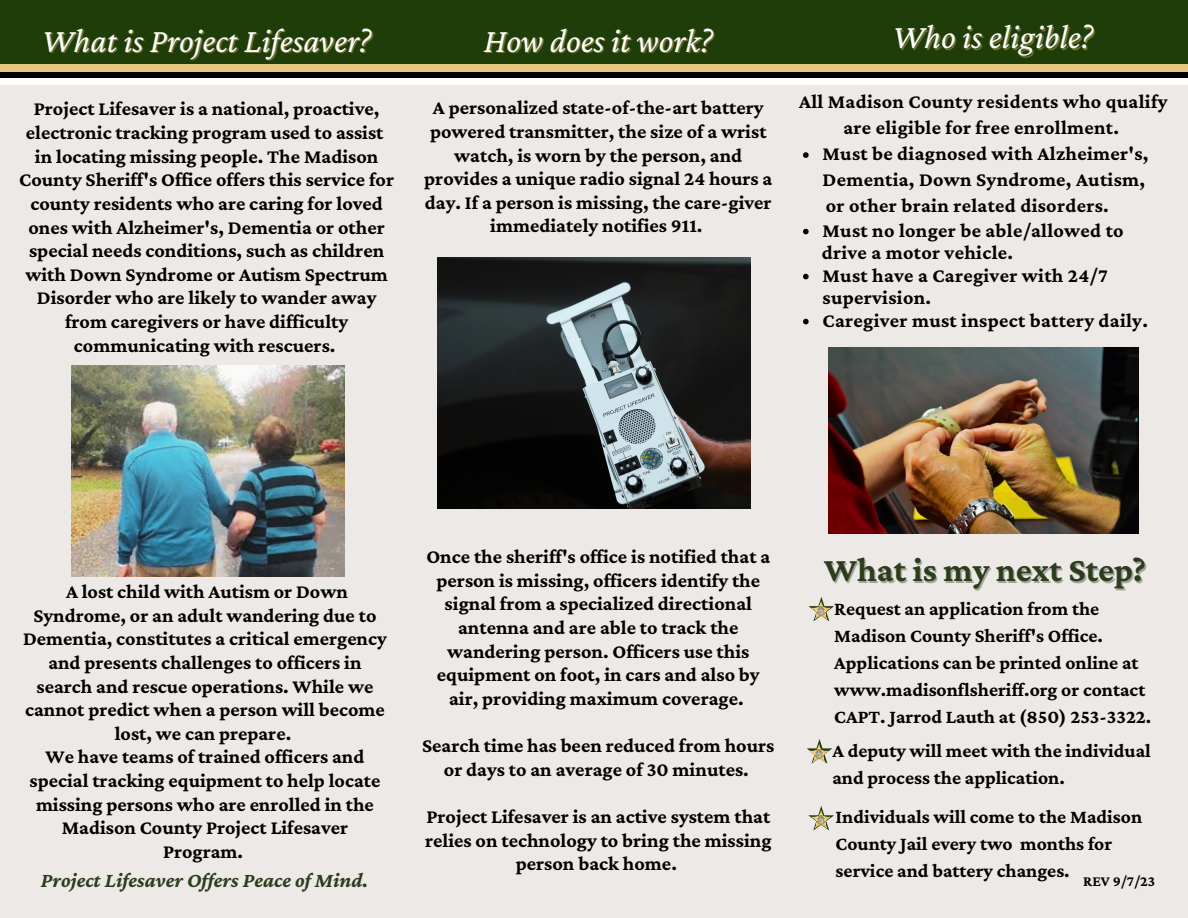
<style>
.page{position:relative;width:1188px;height:918px;background:#ede9e6}
.page>*{position:absolute;margin:0;border:0;box-sizing:border-box;transform-origin:0 0}
.t1{font:italic 34.5px "Crimson Pro";color:#fff}
.t2{font:700 34.5px "Crimson Pro";color:#2c3d1e}
.t3{font:italic 700 21px "Crimson Pro";color:#2c3d1e}
.t4{font:700 20.1px/23.7px "Crimson Pro";color:#000;text-align:center}
.t5{font:700 19.95px/23.7px "Crimson Pro";color:#000;text-align:center}
.t6{font:700 19.5px/27px "Crimson Pro";color:#000}
.t7{font:700 15px "Crimson Pro";color:#000}
</style>
<div class="page">
<div style="left:0;top:0;width:1188px;height:67px;background:#1f3d08"></div>
<div style="left:0;top:64px;width:1188px;height:9px;background:#e7c77f"></div>
<img style="left:829px;top:348px;width:309px;height:186px">
<img style="left:72px;top:365px;width:272px;height:212px">
<img style="left:437px;top:257px;width:313px;height:251px">
<div style="left:0;top:73px;width:1188px;height:6px;background:#000"></div>
<div style="left:0;top:78px;width:1188px;height:7px;background:#fff"></div>
<svg style="left:808px;top:597px;width:26px;height:24px"></svg>
<svg style="left:808px;top:806px;width:26px;height:25px"></svg>
<svg style="left:807px;top:739px;width:25px;height:25px"></svg>
<img style="left:813px;top:602px;width:17px;height:18px">
<svg style="left:803px;top:152px;width:6px;height:6px"></svg>
<svg style="left:803px;top:229px;width:6px;height:5px"></svg>
<svg style="left:803px;top:274px;width:6px;height:5px"></svg>
<svg style="left:803px;top:319px;width:6px;height:5px"></svg>
<img style="left:811px;top:744px;width:17px;height:18px">
<img style="left:813px;top:811px;width:17px;height:18px">
<p class="t1" style="left:42px;top:21px;width:330px">What is Project Lifesaver?</p>
<p class="t1" style="left:484px;top:21px;width:230px">How does it work?</p>
<p class="t1" style="left:893px;top:17px;width:202px">Who is eligible?</p>
<p class="t4" style="left:26px;top:97px;width:359px">Project Lifesaver is a national, proactive, electronic tracking program used to assist</p>
<p class="t4" style="left:19px;top:144px;width:377px">in locating missing people. The Madison County Sheriff's Office offers this service for county residents who are caring for loved ones with Alzheimer's, Dementia or other special needs conditions, such as children with Down Syndrome or Autism Spectrum Disorder who are likely to wander away from caregivers or have difficulty communicating with rescuers.</p>
<p class="t4" style="left:424px;top:96px;width:350px">A personalized state-of-the-art battery powered transmitter, the size of a wrist watch, is worn by the person, and provides a unique radio signal 24 hours a day. If a person is missing, the care-giver immediately notifies 911.</p>
<p class="t4" style="left:799px;top:89px;width:370px;line-height:25.8px">All Madison County residents who qualify are eligible for free enrollment.</p>
<p class="t4" style="left:823px;top:140px;width:328px;line-height:25.8px;text-align:left">Must be diagnosed with Alzheimer's,<br>Dementia, Down Syndrome, Autism,</p>
<p class="t4" style="left:823px;top:218px;width:303px">Must no longer be able/allowed to</p>
<p class="t4" style="left:823px;top:264px;width:287px;line-height:22.5px;text-align:left">Must have a Caregiver with 24/7 supervision.</p>
<p class="t4" style="left:823px;top:308px;width:327px">Caregiver must inspect battery daily.</p>
<p class="t4" style="left:826px;top:193px;width:285px">or other brain related disorders.</p>
<p class="t4" style="left:822px;top:240px;width:193px">drive a motor vehicle.</p>
<p class="t5" style="left:23px;top:579px;width:365px">A lost child with Autism or Down Syndrome, or an adult wandering due to Dementia, constitutes a critical emergency and presents challenges to officers in search and rescue operations. While we cannot predict when a person will become lost, we can prepare.</p>
<p class="t5" style="left:30px;top:745px;width:352px">We have teams of trained officers and special tracking equipment to help locate missing persons who are enrolled in the<br>Madison County Project Lifesaver<br>Program.</p>
<p class="t3" style="left:41px;top:868px;width:329px">Project Lifesaver Offers Peace of Mind.</p>
<p class="t4" style="left:426px;top:544px;width:345px">Once the sheriff's office is notified that a person is missing, officers identify the signal from a specialized directional antenna and are able to track the wandering person. Officers use this equipment on foot, in cars and also by air, providing maximum coverage.</p>
<p class="t4" style="left:422px;top:733px;width:354px">Search time has been reduced from hours or days to an average of 30 minutes.</p>
<p class="t4" style="left:425px;top:804px;width:348px">Project Lifesaver is an active system that relies on technology to bring the missing person back home.</p>
<p class="t2" style="left:824px;top:550px;width:323px">What is my next Step?</p>
<p class="t6" style="left:834px;top:595px;width:266px">Request an application from the</p>
<p class="t6" style="left:834px;top:622px;width:313px">Madison County Sheriff's Office.<br>Applications can be printed online at www.madisonflsheriff.org or contact</p>
<p class="t6" style="left:834px;top:703px;width:319px">CAPT. Jarrod Lauth at (850) 253-3322.</p>
<p class="t6" style="left:832px;top:737px;width:320px">A deputy will meet with the individual</p>
<p class="t6" style="left:832px;top:764px;width:234px">and process the application.</p>
<p class="t6" style="left:836px;top:803px;width:308px">Individuals will come to the Madison<br>County Jail every two months for</p>
<p class="t6" style="left:836px;top:857px;width:236px">service and battery changes.</p>
<p class="t7" style="left:1083px;top:873px;width:73px">REV 9/7/23</p>
</div>
